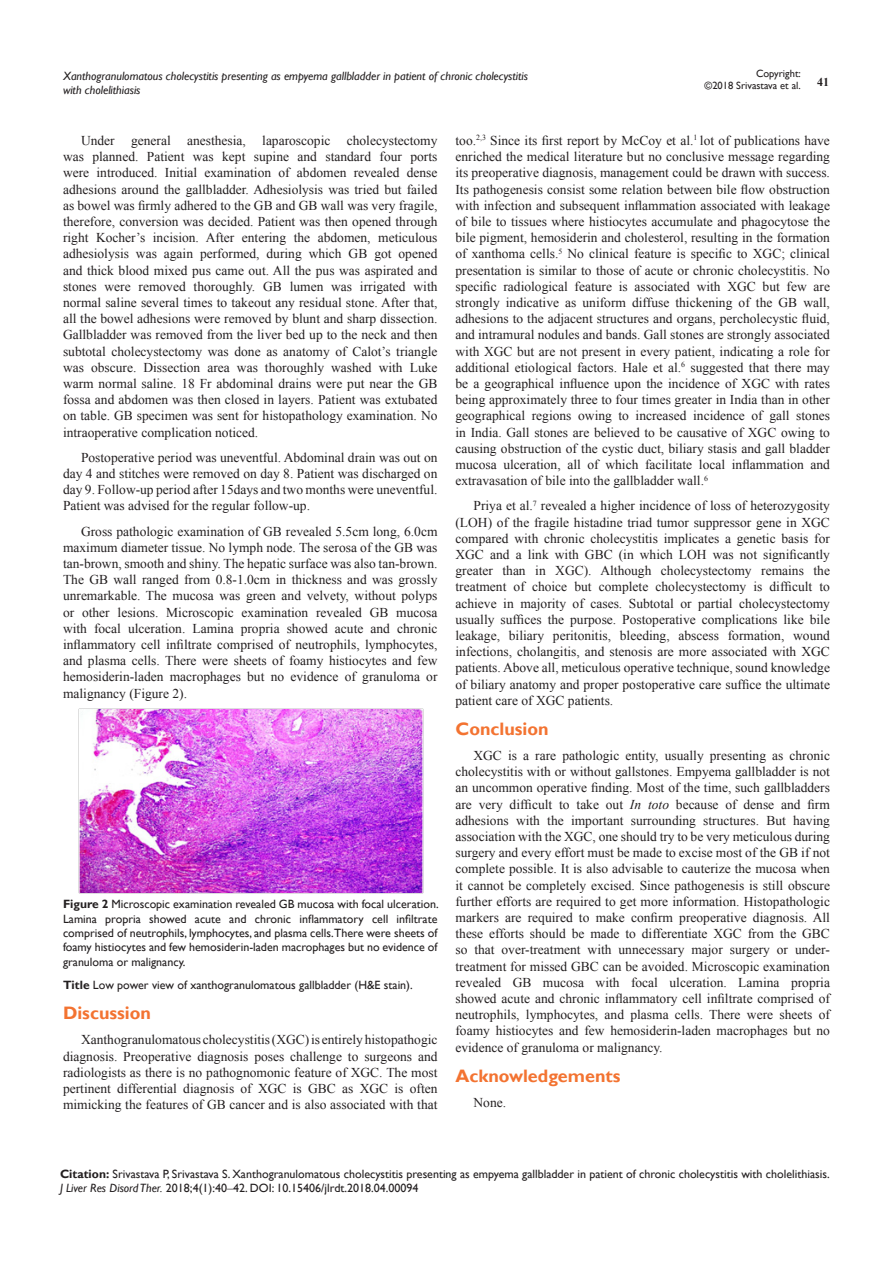
<style>
.page{position:relative;width:893px;height:1263px;background:#fff}
.page>*{position:absolute;margin:0;border:0;box-sizing:border-box;transform-origin:0 0}
.List_Paragraph{font:700 18px "Gill Sans";color:#f37331}
.t1{font:13.5px/16.2px "Times New Roman";color:#231f20;text-align:justify}
.Citation{font:12px/14.4px "Gill Sans";color:#231f20}
.t2{font:italic 12px/14.4px "Gill Sans";color:#231f20}
.t3{font:700 12px "Times New Roman";color:#231f20}
.t4{font:10.5px/12.6px "Gill Sans";color:#231f20;text-align:right}
.s1{font-weight:700}
.s2{font-style:italic}
.s3{font-family:"Times New Roman"}
</style>
<div class="page">
<img style="left:79px;top:708px;width:344px;height:185px">
<p class="t4" style="left:705px;top:67px;width:98px">Copyright:<br>©2018 Srivastava et al.</p>
<p class="t2" style="left:63px;top:69px;width:467px">Xanthogranulomatous cholecystitis presenting as empyema gallbladder in patient of chronic cholecystitis with cholelithiasis</p>
<p class="t3" style="left:817px;top:73px;width:13px">41</p>
<p class="t1" style="left:63px;top:132px;width:376px;text-indent:18px">Under general anesthesia, laparoscopic cholecystectomy was planned. Patient was kept supine and standard four ports were introduced. Initial examination of abdomen revealed dense adhesions around the gallbladder. Adhesiolysis was tried but failed as bowel was firmly adhered to the GB and GB wall was very fragile, therefore, conversion was decided. Patient was then opened through right Kocher’s incision. After entering the abdomen, meticulous adhesiolysis was again performed, during which GB got opened and thick blood mixed pus came out. All the pus was aspirated and stones were removed thoroughly. GB lumen was irrigated with normal saline several times to takeout any residual stone. After that, all the bowel adhesions were removed by blunt and sharp dissection.<br>Gallbladder was removed from the liver bed up to the neck and then subtotal cholecystectomy was done as anatomy of Calot’s triangle was obscure. Dissection area was thoroughly washed with Luke warm normal saline. 18 Fr abdominal drains were put near the GB fossa and abdomen was then closed in layers. Patient was extubated on table. GB specimen was sent for histopathology examination. No intraoperative complication noticed.</p>
<p class="t1" style="left:63px;top:449px;width:376px;text-indent:18px">Postoperative period was uneventful. Abdominal drain was out on day 4 and stitches were removed on day 8. Patient was discharged on day 9. Follow-up period after 15days and two months were uneventful.<br>Patient was advised for the regular follow-up.</p>
<p class="t1" style="left:63px;top:523px;width:376px;text-indent:18px">Gross pathologic examination of GB revealed 5.5cm long, 6.0cm maximum diameter tissue. No lymph node. The serosa of the GB was tan-brown, smooth and shiny. The hepatic surface was also tan-brown.<br>The GB wall ranged from 0.8-1.0cm in thickness and was grossly unremarkable. The mucosa was green and velvety, without polyps or other lesions. Microscopic examination revealed GB mucosa with focal ulceration. Lamina propria showed acute and chronic inflammatory cell infiltrate comprised of neutrophils, lymphocytes, and plasma cells. There were sheets of foamy histiocytes and few hemosiderin-laden macrophages but no evidence of granuloma or malignancy (Figure 2).</p>
<p class="Citation" style="left:63px;top:897px;width:377px;text-align:justify"><span class="s1">Figure 2</span> Microscopic examination revealed GB mucosa with focal ulceration.<br>Lamina propria showed acute and chronic inflammatory cell infiltrate comprised of neutrophils, lymphocytes, and plasma cells.There were sheets of foamy histiocytes and few hemosiderin-laden macrophages but no evidence of granuloma or malignancy.</p>
<p class="Citation" style="left:63px;top:978px;width:351px"><span class="s1">Title</span> Low power view of xanthogranulomatous gallbladder (H&amp;E stain).</p>
<p class="List_Paragraph" style="left:63px;top:1002px;width:89px">Discussion</p>
<p class="t1" style="left:63px;top:1031px;width:376px;text-indent:18px">Xanthogranulomatous cholecystitis (XGC) is entirely histopathogic diagnosis. Preoperative diagnosis poses challenge to surgeons and radiologists as there is no pathognomonic feature of XGC. The most pertinent differential diagnosis of XGC is GBC as XGC is often mimicking the features of GB cancer and is also associated with that</p>
<p class="t1" style="left:455px;top:132px;width:376px">too.<sup>2,3</sup> Since its first report by McCoy et al.<sup>1</sup> lot of publications have enriched the medical literature but no conclusive message regarding its preoperative diagnosis, management could be drawn with success.<br>Its pathogenesis consist some relation between bile flow obstruction with infection and subsequent inflammation associated with leakage of bile to tissues where histiocytes accumulate and phagocytose the bile pigment, hemosiderin and cholesterol, resulting in the formation of xanthoma cells.<sup>5</sup> No clinical feature is specific to XGC; clinical presentation is similar to those of acute or chronic cholecystitis. No specific radiological feature is associated with XGC but few are strongly indicative as uniform diffuse thickening of the GB wall, adhesions to the adjacent structures and organs, percholecystic fluid, and intramural nodules and bands. Gall stones are strongly associated with XGC but are not present in every patient, indicating a role for additional etiological factors. Hale et al.<sup>6</sup> suggested that there may be a geographical influence upon the incidence of XGC with rates being approximately three to four times greater in India than in other geographical regions owing to increased incidence of gall stones in India. Gall stones are believed to be causative of XGC owing to causing obstruction of the cystic duct, biliary stasis and gall bladder mucosa ulceration, all of which facilitate local inflammation and extravasation of bile into the gallbladder wall.<sup>6</sup></p>
<p class="t1" style="left:455px;top:497px;width:376px;text-indent:18px">Priya et al.<sup>7</sup> revealed a higher incidence of loss of heterozygosity (LOH) of the fragile histadine triad tumor suppressor gene in XGC compared with chronic cholecystitis implicates a genetic basis for XGC and a link with GBC (in which LOH was not significantly greater than in XGC). Although cholecystectomy remains the treatment of choice but complete cholecystectomy is difficult to achieve in majority of cases. Subtotal or partial cholecystectomy usually suffices the purpose. Postoperative complications like bile leakage, biliary peritonitis, bleeding, abscess formation, wound infections, cholangitis, and stenosis are more associated with XGC patients. Above all, meticulous operative technique, sound knowledge of biliary anatomy and proper postoperative care suffice the ultimate patient care of XGC patients.</p>
<p class="List_Paragraph" style="left:455px;top:718px;width:95px">Conclusion</p>
<p class="t1" style="left:455px;top:747px;width:376px;text-indent:18px">XGC is a rare pathologic entity, usually presenting as chronic cholecystitis with or without gallstones. Empyema gallbladder is not an uncommon operative finding. Most of the time, such gallbladders are very difficult to take out <span class="s2">In toto</span> because of dense and firm adhesions with the important surrounding structures. But having association with the XGC, one should try to be very meticulous during surgery and every effort must be made to excise most of the GB if not complete possible. It is also advisable to cauterize the mucosa when it cannot be completely excised. Since pathogenesis is still obscure further efforts are required to get more information. Histopathologic markers are required to make confirm preoperative diagnosis. All these efforts should be made to differentiate XGC from the GBC so that over-treatment with unnecessary major surgery or under&shy;treatment for missed GBC can be avoided. Microscopic examination revealed GB mucosa with focal ulceration. Lamina propria showed acute and chronic inflammatory cell infiltrate comprised of neutrophils, lymphocytes, and plasma cells. There were sheets of foamy histiocytes and few hemosiderin-laden macrophages but no evidence of granuloma or malignancy.</p>
<p class="List_Paragraph" style="left:455px;top:1065px;width:166px">Acknowledgements</p>
<p class="t1" style="left:473px;top:1094px;width:34px">None.</p>
<p class="Citation" style="left:60px;top:1167px;width:771px"><span class="s1">Citation:</span> Srivastava P, Srivastava S. Xanthogranulomatous cholecystitis presenting as empyema gallbladder in patient of chronic cholecystitis with cholelithiasis.<br><span class="s2">J Liver Res Disord Ther.</span> 2018;4(1):40<span class="s3">‒</span>42. DOI: 10.15406/jlrdt.2018.04.00094</p>
</div>
